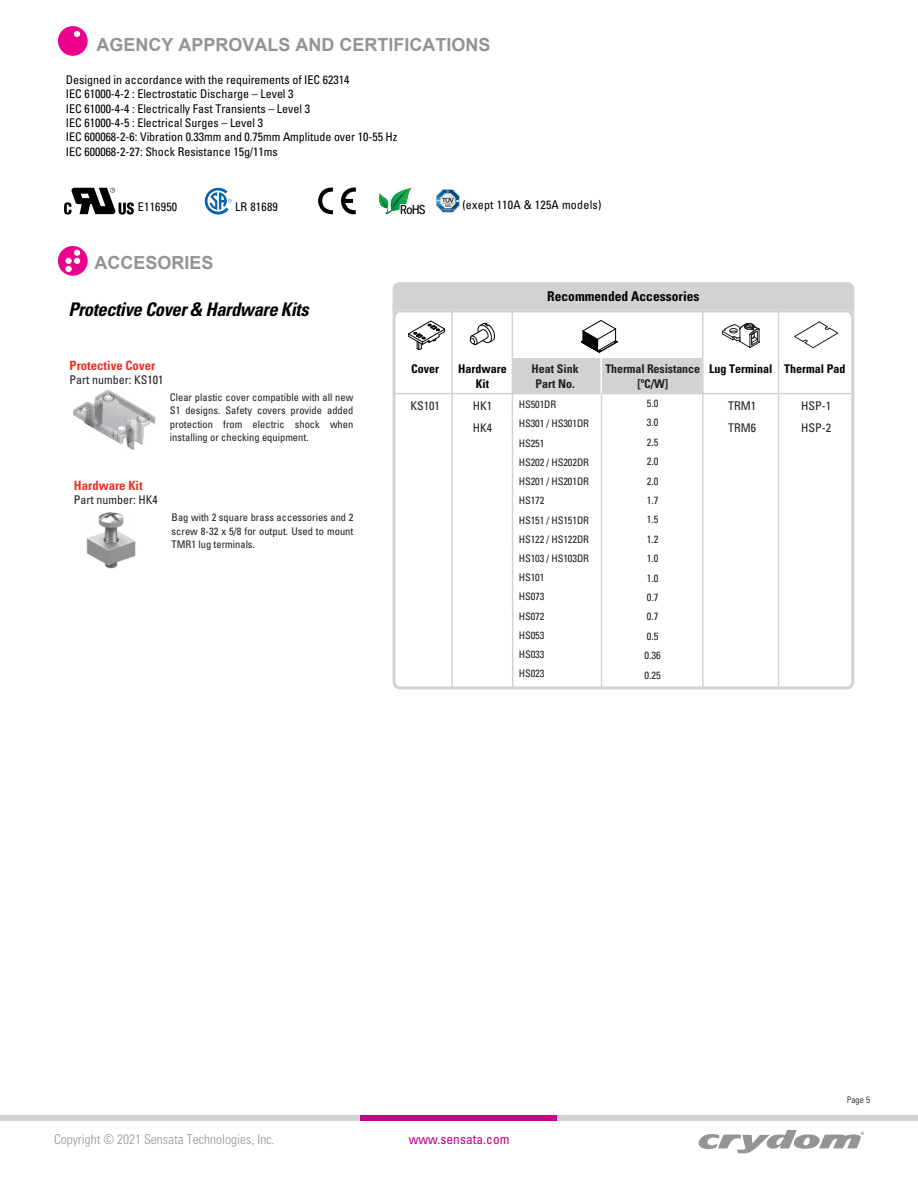
<style>
.page{position:relative;width:918px;height:1188px;background:#fff}
.page>*{position:absolute;margin:0;border:0;box-sizing:border-box;transform-origin:0 0}
.t1{font:italic 700 condensed 18.75px "Univers";letter-spacing:-.02em;color:#000}
.t2{font:700 18px "Arial";color:#929497}
.t3{font:300 condensed 13.5px "Univers";color:#929497}
.t4{font:700 condensed 13.5px "Univers";color:#000}
.t5{font:condensed 13.5px "Univers LT Std";color:#ca0088}
.t6{font:700 condensed 12.75px "Univers";color:#ed3024}
.t7{font:condensed 12px/14.4px "Univers LT Std";letter-spacing:-.005em;color:#000}
.t8{font:condensed 12px/22.2px "Univers LT Std";color:#231f20}
.t9{font:700 condensed 12px/14.7px "Univers";letter-spacing:-.01em;color:#231f20;text-align:center}
.t10{font:700 condensed 12px/14.7px "Univers";color:#000;text-align:center}
.t11{font:condensed 12px "Univers LT Std";letter-spacing:.02em;color:#000}
.t12{font:condensed 10.5px/19.4px "Univers LT Std";color:#231f20;text-align:justify}
.t13{font:condensed 10.35px/19.2px "Univers LT Std";letter-spacing:-.01em;color:#231f20}
.t14{font:300 condensed 9px "Univers";color:#000}
</style>
<div class="page">
<div style="left:0;top:1115px;width:918px;height:6px;background:#d0d2d3"></div>
<div style="left:361px;top:1115px;width:196px;height:6px;background:#ca0088"></div>
<svg style="left:698px;top:1130px;width:166px;height:23px"></svg>
<svg style="left:318px;top:187px;width:38px;height:28px"></svg>
<svg style="left:205px;top:188px;width:27px;height:27px"></svg>
<svg style="left:379px;top:187px;width:46px;height:28px"></svg>
<svg style="left:64px;top:188px;width:70px;height:27px"></svg>
<svg style="left:392px;top:308px;width:463px;height:382px"></svg>
<hr style="left:778px;top:309px;width:1px;height:378px;background:#d1d3d3">
<hr style="left:702px;top:310px;width:2px;height:378px;background:#d1d3d3">
<hr style="left:512px;top:310px;width:1px;height:378px;background:#d1d3d3">
<hr style="left:451px;top:309px;width:2px;height:379px;background:#d1d3d3">
<hr style="left:601px;top:395px;width:1px;height:293px;background:#d1d3d3">
<hr style="left:394px;top:393px;width:459px;height:1px;background:#d1d3d3">
<div style="left:513px;top:359px;width:189px;height:34px;background:#d1d3d3"></div>
<hr style="left:601px;top:357px;width:1px;height:36px;background:#fff">
<svg style="left:393px;top:282px;width:461px;height:71px"></svg>
<img style="left:86px;top:512px;width:50px;height:57px">
<img style="left:73px;top:390px;width:83px;height:60px">
<div style="left:58px;top:26px;width:30px;height:30px;background:#eb008b;border-radius:50%"></div>
<svg style="left:74px;top:31px;width:6px;height:6px"></svg>
<div style="left:58px;top:246px;width:30px;height:30px;background:#eb008b;border-radius:50%"></div>
<div style="left:65px;top:258px;width:7px;height:6px;background:#fff;border-radius:50%"></div>
<svg style="left:74px;top:250px;width:6px;height:14px"></svg>
<div style="left:65px;top:266px;width:7px;height:6px;background:#fff;border-radius:50%"></div>
<svg style="left:436px;top:189px;width:24px;height:24px"></svg>
<h2 class="t2" style="left:96px;top:38px;width:396px">AGENCY APPROVALS AND CERTIFICATIONS</h2>
<p class="t7" style="left:66px;top:73px;width:333px">Designed in accordance with the requirements of IEC 62314<br>IEC 61000-4-2 : Electrostatic Discharge – Level 3<br>IEC 61000-4-4 : Electrically Fast Transients – Level 3<br>IEC 61000-4-5 : Electrical Surges – Level 3<br>IEC 600068-2-6: Vibration 0.33mm and 0.75mm Amplitude over 10-55 Hz IEC 600068-2-27: Shock Resistance 15g/11ms</p>
<p class="t11" style="left:138px;top:202px;width:41px">E116950</p>
<p class="t7" style="left:235px;top:201px;width:44px">LR 81689</p>
<h2 class="t2" style="left:94px;top:255px;width:121px">ACCESORIES</h2>
<h1 class="t1" style="left:68px;top:298px;width:245px">Protective Cover&amp; Hardware Kits</h1>
<p class="t6" style="left:70px;top:360px;width:87px">Protective Cover</p>
<p class="t8" style="left:70px;top:370px;width:95px">Part number: KS101</p>
<p class="t12" style="left:170px;top:391px;width:185px;line-height:13.5px">Clear plastic cover compatible with all new S1 designs. Safety covers provide added protection from electric shock when installing or checking equipment.</p>
<p class="t6" style="left:74px;top:480px;width:70px">Hardware Kit</p>
<p class="t8" style="left:74px;top:490px;width:85px">Part number: HK4</p>
<p class="t12" style="left:172px;top:512px;width:183px;line-height:13.5px">Bag with 2 square brass accessories and 2 screw 8-32 x 5/8 for output. Used to mount TMR1 lug terminals.</p>
<p class="t11" style="left:462px;top:200px;width:141px">(exept 110A &amp; 125A models)</p>
<p class="t4" style="left:547px;top:291px;width:154px">Recommended Accessories</p>
<p class="t10" style="left:411px;top:362px;width:29px">Cover</p>
<p class="t10" style="left:458px;top:362px;width:50px">Hardware<br>Kit</p>
<p class="t9" style="left:532px;top:362px;width:49px">Heat Sink<br>Part No.</p>
<p class="t9" style="left:605px;top:362px;width:96px">Thermal Resistance [ºC/W]</p>
<p class="t10" style="left:709px;top:362px;width:138px">Lug Terminal Thermal Pad</p>
<p class="t8" style="left:410px;top:395px;width:31px">KS101</p>
<p class="t8" style="left:473px;top:395px;width:21px">HK1<br>HK4</p>
<p class="t8" style="left:728px;top:395px;width:29px">TRM1<br>TRM6</p>
<p class="t8" style="left:801px;top:395px;width:31px">HSP-1<br>HSP-2</p>
<p class="t13" style="left:519px;top:396px;width:72px">HS501DR<br>HS301 / HS301DR<br>HS251<br>HS202 / HS202DR<br>HS201 / HS201DR<br>HS172<br>HS151 / HS151DR<br>HS122 / HS122DR<br>HS103 / HS103DR<br>HS101<br>HS073<br>HS072<br>HS053<br>HS033<br>HS023</p>
<p class="t12" style="left:645px;top:394px;width:18px;text-align:left">5.0<br>3.0<br>2.5<br>2.0<br>2.0<br>1.7<br>1.5<br>1.2<br>1.0<br>1.0<br>0.7<br>0.7<br>0.5<br>0.36<br>0.25</p>
<p class="t14" style="left:847px;top:1097px;width:24px">Page 5</p>
<p class="t3" style="left:54px;top:1135px;width:222px">Copyright © 2021 Sensata Technologies, Inc.</p>
<p class="t5" style="left:409px;top:1132px;width:102px">www.sensata.com</p>
</div>
